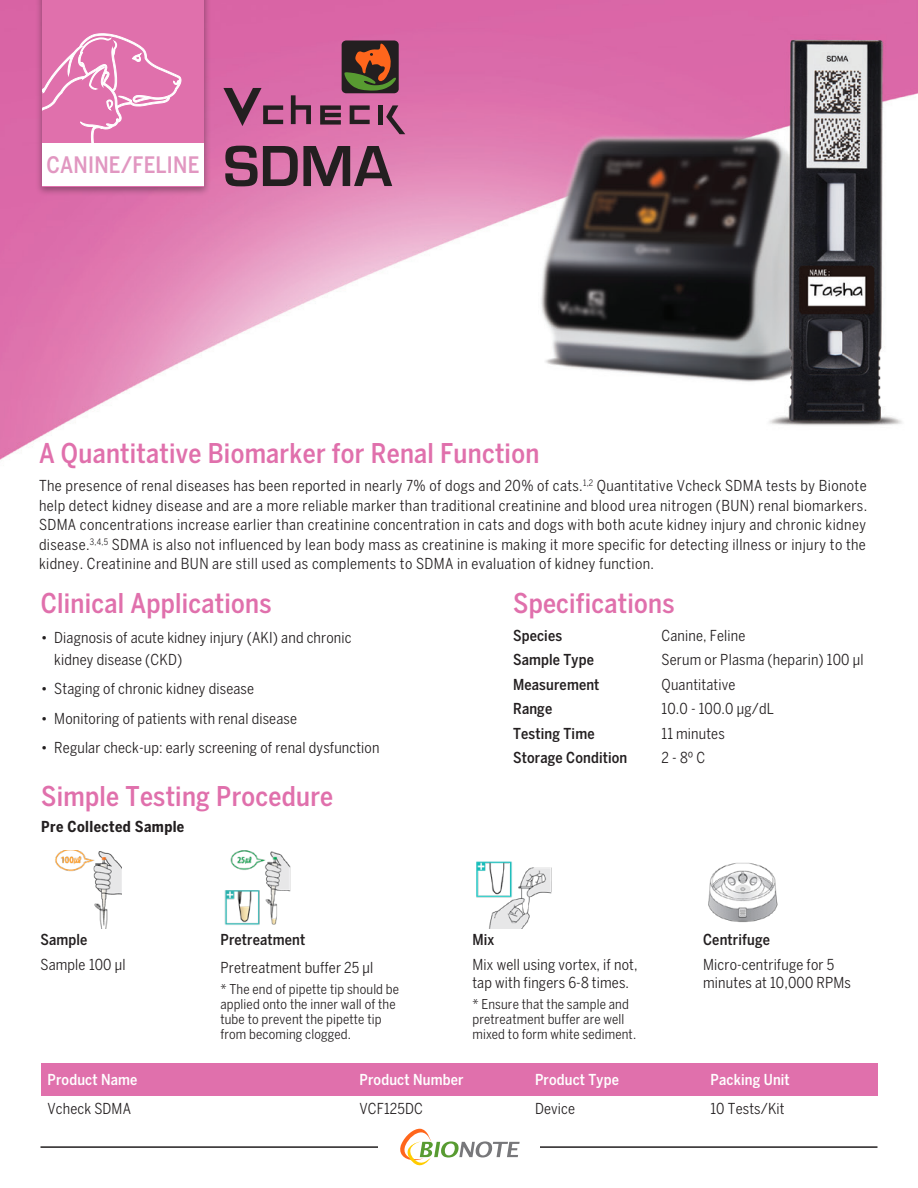
<style>
.page{position:relative;width:918px;height:1188px;background:#fff}
.page>*{position:absolute;margin:0;border:0;box-sizing:border-box;transform-origin:0 0}
.t1{font:700 60px "Eurostile";color:#231f20}
.t2{font:500 condensed 27px "Benton Sans";letter-spacing:.01em;color:#e070ac}
.t3{font:500 condensed 22.5px "Benton Sans";letter-spacing:.01em;color:#e197c1}
.t4{font:condensed 15px/19.5px "Benton Sans";letter-spacing:.01em;color:#231f20}
.t5{font:500 condensed 15px "Benton Sans";letter-spacing:.01em;color:#231f20}
.t6{font:500 condensed 15px "Benton Sans";letter-spacing:.01em;color:#fff}
.t7{font:700 condensed 15px "Benton Sans";letter-spacing:.025em;color:#231f20}
.t8{font:condensed 13.5px/15px "Benton Sans";letter-spacing:.01em;color:#231f20}
</style>
<div class="page">
<img style="left:0;top:0;width:918px;height:1129px">
<div style="left:342px;top:40px;width:57px;height:53px;background:#231f20;border-radius:4px"></div>
<svg style="left:344px;top:43px;width:52px;height:48px"></svg>
<svg style="left:291px;top:95px;width:20px;height:29px"></svg>
<div style="left:378px;top:105px;width:5px;height:20px;background:#231f20"></div>
<svg style="left:386px;top:105px;width:19px;height:29px"></svg>
<svg style="left:350px;top:105px;width:20px;height:19px"></svg>
<svg style="left:320px;top:105px;width:21px;height:20px"></svg>
<svg style="left:223px;top:88px;width:60px;height:38px;background:#9f537d"></svg>
<hr style="left:40px;top:1146px;width:338px;height:2px;background:#231f20">
<hr style="left:540px;top:1146px;width:338px;height:2px;background:#231f20">
<svg style="left:400px;top:1129px;width:120px;height:37px"></svg>
<div style="left:41px;top:1063px;width:312px;height:32px;background:#e070ac"></div>
<div style="left:353px;top:1063px;width:175px;height:32px;background:#e070ac"></div>
<div style="left:528px;top:1063px;width:176px;height:32px;background:#e070ac"></div>
<div style="left:704px;top:1063px;width:174px;height:32px;background:#e070ac"></div>
<div style="left:35px;top:0;width:176px;height:197px;background:#231f20;opacity:.4"></div>
<div style="left:42px;top:0;width:162px;height:186px;background:#e070ac"></div>
<svg style="left:42px;top:33px;width:140px;height:110px"></svg>
<div style="left:42px;top:143px;width:162px;height:43px;background:#fff"></div>
<img style="left:54px;top:850px;width:68px;height:78px">
<img style="left:222px;top:850px;width:79px;height:75px">
<img style="left:474px;top:850px;width:79px;height:78px">
<img style="left:703px;top:858px;width:79px;height:68px">
<h3 class="t3" style="left:47px;top:152px;width:154px">CANINE/FELINE</h3>
<h1 class="t1" style="left:223px;top:123px;width:170px">SDMA</h1>
<h2 class="t2" style="left:39px;top:437px;width:502px">A Quantitative Biomarker for Renal Function</h2>
<p class="t4" style="left:39px;top:476px;width:830px;text-align:justify">The presence of renal diseases has been reported in nearly 7% of dogs and 20% of cats.<sup>1,2</sup> Quantitative Vcheck SDMA tests by Bionote help detect kidney disease and are a more reliable marker than traditional creatinine and blood urea nitrogen (BUN) renal biomarkers.<br>SDMA concentrations increase earlier than creatinine concentration in cats and dogs with both acute kidney injury and chronic kidney disease.<sup>3,4,5</sup> SDMA is also not influenced by lean body mass as creatinine is making it more specific for detecting illness or injury to the kidney. Creatinine and BUN are still used as complements to SDMA in evaluation of kidney function.</p>
<h2 class="t2" style="left:41px;top:588px;width:232px">Clinical Applications</h2>
<p class="t4" style="left:54px;top:626px;width:299px;line-height:22.5px;text-indent:-14px">• Diagnosis of acute kidney injury (AKI) and chronic kidney disease (CKD)</p>
<p class="t4" style="left:41px;top:679px;width:215px">• Staging of chronic kidney disease</p>
<p class="t4" style="left:41px;top:708px;width:258px">• Monitoring of patients with renal disease</p>
<p class="t4" style="left:41px;top:738px;width:340px">• Regular check-up: early screening of renal dysfunction</p>
<h2 class="t2" style="left:41px;top:780px;width:294px">Simple Testing Procedure</h2>
<p class="t7" style="left:41px;top:818px;width:145px">Pre Collected Sample</p>
<h2 class="t2" style="left:513px;top:588px;width:163px">Specifications</h2>
<p class="t5" style="left:513px;top:627px;width:51px">Species</p>
<p class="t4" style="left:662px;top:626px;width:85px">Canine, Feline</p>
<p class="t5" style="left:513px;top:651px;width:82px">Sample Type</p>
<p class="t4" style="left:662px;top:650px;width:203px">Serum or Plasma (heparin) 100 μl</p>
<p class="t5" style="left:513px;top:676px;width:88px">Measurement</p>
<p class="t4" style="left:662px;top:675px;width:75px">Quantitative</p>
<p class="t5" style="left:513px;top:700px;width:41px">Range</p>
<p class="t4" style="left:662px;top:699px;width:114px">10.0 - 100.0 μg/dL</p>
<p class="t5" style="left:513px;top:724px;width:83px">Testing Time</p>
<p class="t4" style="left:662px;top:723px;width:65px">11 minutes</p>
<p class="t5" style="left:513px;top:749px;width:116px">Storage Condition</p>
<p class="t4" style="left:662px;top:748px;width:45px">2 - 8º C</p>
<p class="t5" style="left:40px;top:931px;width:49px">Sample</p>
<p class="t4" style="left:40px;top:954px;width:87px">Sample 100 μl</p>
<p class="t6" style="left:48px;top:1071px;width:91px">Product Name</p>
<p class="t4" style="left:48px;top:1099px;width:85px">Vcheck SDMA</p>
<p class="t5" style="left:220px;top:931px;width:86px">Pretreatment</p>
<p class="t4" style="left:220px;top:957px;width:154px">Pretreatment buffer 25 μl</p>
<p class="t8" style="left:220px;top:982px;width:180px">* The end of pipette tip should be applied onto the inner wall of the tube to prevent the pipette tip from becoming clogged.</p>
<p class="t5" style="left:472px;top:931px;width:23px">Mix</p>
<p class="t4" style="left:472px;top:955px;width:167px;line-height:18px">Mix well using vortex, if not, tap with fingers 6-8 times.</p>
<p class="t8" style="left:472px;top:997px;width:165px">* Ensure that the sample and pretreatment buffer are well mixed to form white sediment.</p>
<p class="t6" style="left:360px;top:1071px;width:105px">Product Number</p>
<p class="t4" style="left:360px;top:1099px;width:65px">VCF125DC</p>
<p class="t6" style="left:535px;top:1071px;width:85px">Product Type</p>
<p class="t4" style="left:535px;top:1099px;width:42px">Device</p>
<p class="t5" style="left:703px;top:931px;width:68px">Centrifuge</p>
<p class="t4" style="left:703px;top:955px;width:149px;line-height:18px">Micro-centrifuge for 5 minutes at 10,000 RPMs</p>
<p class="t6" style="left:711px;top:1071px;width:81px">Packing Unit</p>
<p class="t4" style="left:711px;top:1099px;width:76px">10 Tests/Kit</p>
</div>
